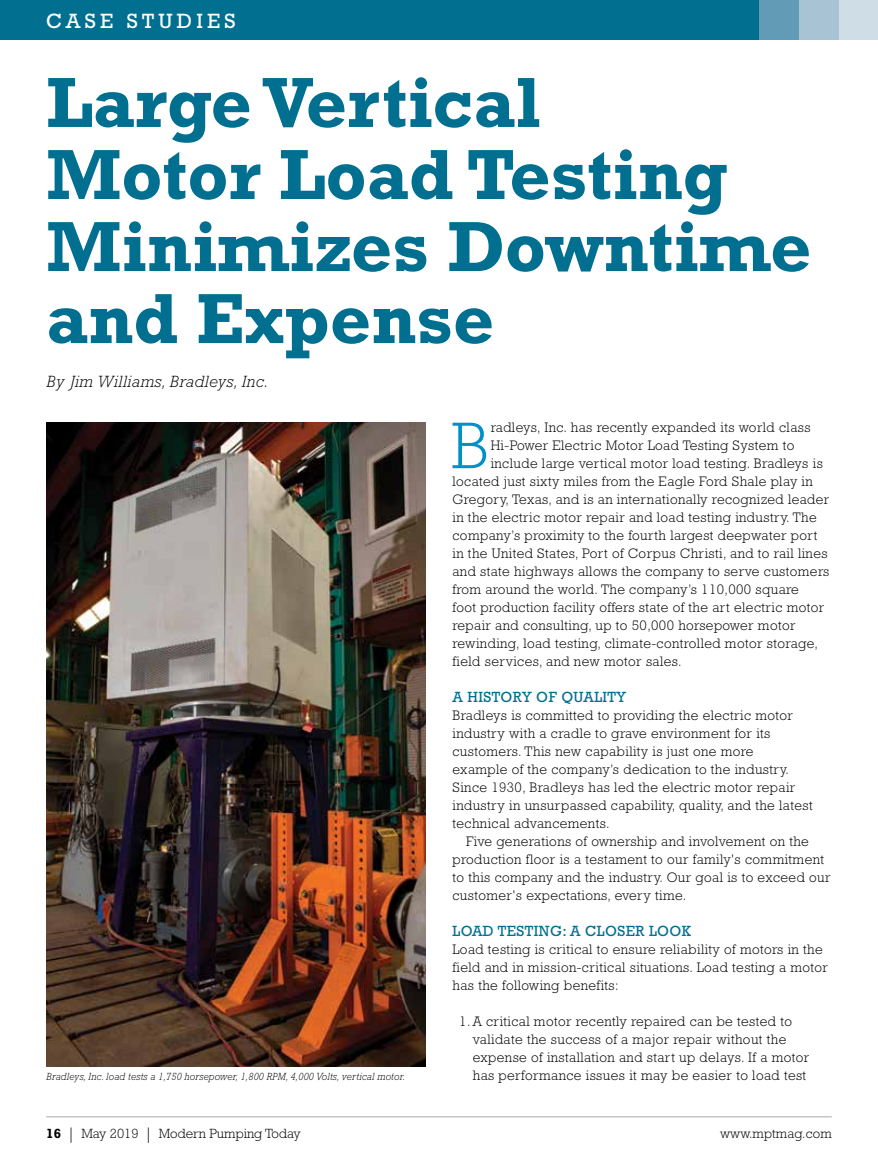
<style>
.page{position:relative;width:878px;height:1175px;background:#fff}
.page>*{position:absolute;margin:0;border:0;box-sizing:border-box;transform-origin:0 0}
.t1{font:700 72px/72px "Rockwell Std";color:#006f90}
.t2{font:300 66.9px "Rockwell Std";color:#0090c9}
.t3{font:21px "Rockwell Std";letter-spacing:.2em;color:#fff}
.t4{font:italic 300 16.5px "Rockwell Std";letter-spacing:.03em;color:#000}
.t5{font:15px "Rockwell Std";letter-spacing:.03em;color:#006f90}
.t6{font:300 13.95px/18px "Rockwell Std";letter-spacing:.03em;color:#000}
.t7{font:300 13.5px "Rockwell Std";color:#000}
.t8{font:italic 300 10.5px "Rockwell Std";letter-spacing:.025em;color:#000;scale:.93 1}
.s1{font-weight:700}
.s2{font-size:16.8px}
</style>
<div class="page">
<hr style="left:46px;top:1116px;width:785px;height:1px;background:#a7a9ac">
<div style="left:0;top:0;width:878px;height:40px;background:#006f90"></div>
<div style="left:838px;top:0;width:40px;height:40px;background:#cfdde6"></div>
<div style="left:798px;top:0;width:40px;height:40px;background:#a8c4d4"></div>
<div style="left:759px;top:0;width:39px;height:40px;background:#629bb5"></div>
<img style="left:46px;top:423px;width:379px;height:643px">
<h3 class="t3" style="left:46px;top:9px;width:191px">CASE STUDIES</h3>
<h1 class="t1" style="left:46px;top:66px;width:766px">Large Vertical<br>Motor Load Testing<br>Minimizes Downtime and Expense</h1>
<p class="t4" style="left:46px;top:372px;width:223px">By Jim Williams, Bradleys, Inc.</p>
<p class="t8" style="left:46px;top:1070px;width:387px">Bradleys, Inc. load tests a 1,750 horsepower, 1,800 RPM, 4,000 Volts, vertical motor.</p>
<h2 class="t2" style="left:451px;top:407px;width:39px">B</h2>
<p class="t6" style="left:490px;top:418px;width:321px">radleys, Inc. has recently expanded its world class</p>
<p class="t6" style="left:490px;top:436px;width:305px">Hi-Power Electric Motor Load Testing System to</p>
<p class="t6" style="left:490px;top:454px;width:333px">include large vertical motor load testing. Bradleys is</p>
<p class="t6" style="left:452px;top:472px;width:362px">located just sixty miles from the Eagle Ford Shale play in</p>
<p class="t6" style="left:452px;top:490px;width:378px">Gregory, Texas, and is an internationally recognized leader</p>
<p class="t6" style="left:452px;top:508px;width:366px">in the electric motor repair and load testing industry. The</p>
<p class="t6" style="left:452px;top:526px;width:366px">company’s proximity to the fourth largest deepwater port</p>
<p class="t6" style="left:452px;top:544px;width:376px">in the United States, Port of Corpus Christi, and to rail lines</p>
<p class="t6" style="left:452px;top:562px;width:378px">and state highways allows the company to serve customers</p>
<p class="t6" style="left:452px;top:580px;width:348px">from around the world. The company’s 110,000 square</p>
<p class="t6" style="left:452px;top:598px;width:373px">foot production facility offers state of the art electric motor</p>
<p class="t6" style="left:452px;top:616px;width:344px">repair and consulting, up to 50,000 horsepower motor</p>
<p class="t6" style="left:452px;top:634px;width:367px">rewinding, load testing, climate-controlled motor storage,</p>
<p class="t6" style="left:452px;top:652px;width:231px">field services, and new motor sales.</p>
<p class="t5" style="left:452px;top:688px;width:175px">A HISTORY OF QUALITY</p>
<p class="t6" style="left:452px;top:706px;width:361px">Bradleys is committed to providing the electric motor industry with a cradle to grave environment for its customers. This new capability is just one more<br>example of the company’s dedication to the industry.<br>Since 1930, Bradleys has led the electric motor repair industry in unsurpassed capability, quality, and the latest technical advancements.</p>
<p class="t6" style="left:452px;top:832px;width:379px;text-indent:14px">Five generations of ownership and involvement on the production floor is a testament to our family's commitment to this company and the industry. Our goal is to exceed our customer's expectations, every time.</p>
<p class="t5" style="left:452px;top:922px;width:240px">LOAD TESTING: A CLOSER LOOK</p>
<p class="t6" style="left:452px;top:940px;width:377px">Load testing is critical to ensure reliability of motors in the field and in mission-critical situations. Load testing a motor has the following benefits:</p>
<p class="t6" style="left:473px;top:1012px;width:338px;text-indent:-14px">1. A critical motor recently repaired can be tested to validate the success of a major repair without the expense of installation and start up delays. If a motor has performance issues it may be easier to load test</p>
<p class="t7" style="left:46px;top:1125px;width:256px"><span class="s1">16</span> <span class="s2">|</span> May 2019 <span class="s2">|</span> Modern Pumping Today</p>
<p class="t7" style="left:720px;top:1125px;width:113px">www.mptmag.com</p>
</div>
